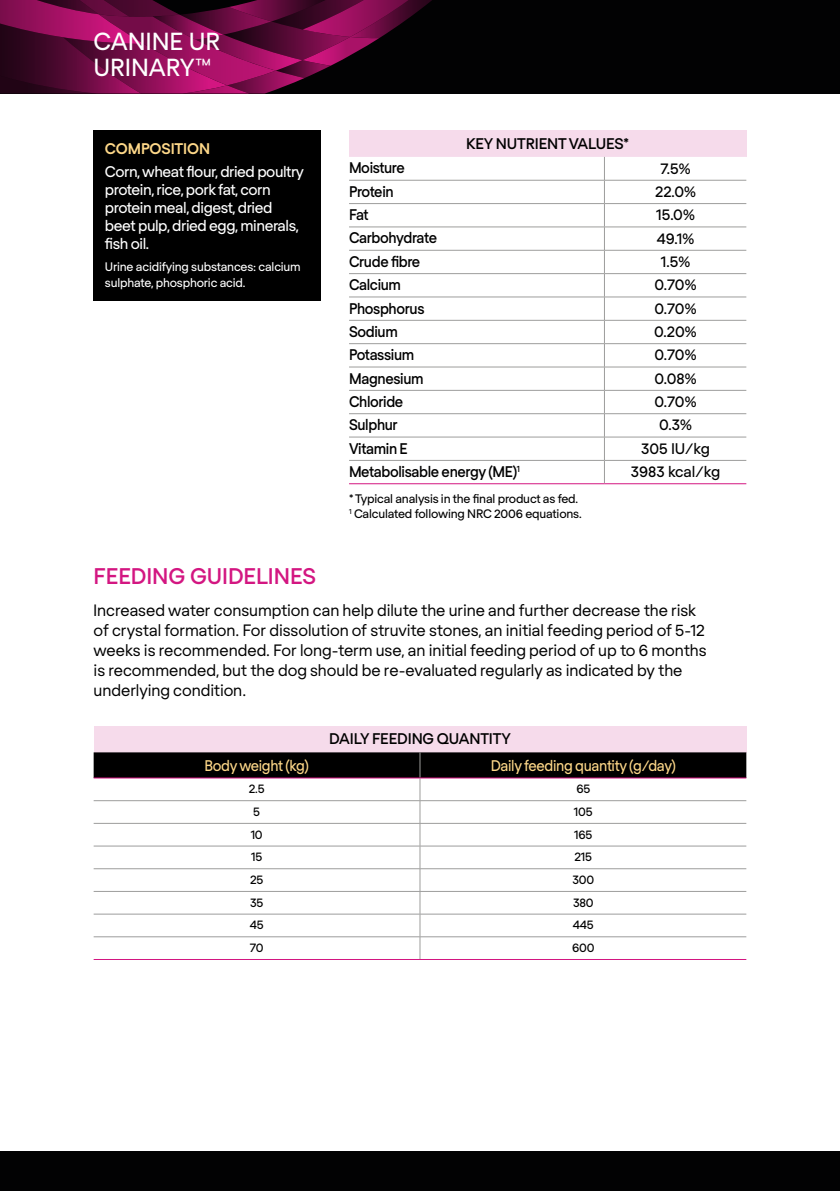
<style>
.page{position:relative;width:840px;height:1191px;background:#fff}
.page>*{position:absolute;margin:0;border:0;box-sizing:border-box;transform-origin:0 0}
.t1{font:24px/26px "Regola Pro";letter-spacing:-.005em;color:#fff}
.t2{font:500 22px "Regola Pro";letter-spacing:-.005em;color:#d31681}
.t3{font:16px/20px "Regola Pro";letter-spacing:-.005em;color:#000}
.t4{font:500 15px "Regola Pro";letter-spacing:-.025em;color:#000;scale:.95 1}
.t5{font:15px/18px "Regola Pro";letter-spacing:-.03em;color:#fff}
.t6{font:15px "Regola Pro";color:#000}
.t7{font:15px "Regola Pro";letter-spacing:-.025em;color:#fed889;scale:.95 1}
.t8{font:500 15px "Regola Pro";letter-spacing:-.025em;color:#000}
.t9{font:700 15px "Regola Pro";letter-spacing:-.01em;color:#fed889}
.t10{font:12px/15px "Regola Pro";letter-spacing:-.015em;color:#000}
.t11{font:12px/16px "Regola Pro";letter-spacing:-.015em;color:#fff}
</style>
<div class="page">
<div style="left:0;top:0;width:839px;height:94px;background:#020203"></div>
<div style="left:94px;top:130px;width:226px;height:170px;background:#000"></div>
<div style="left:349px;top:130px;width:397px;height:27px;background:#f6dbeb"></div>
<svg style="left:349px;top:157px;width:397px;height:303px"></svg>
<hr style="left:349px;top:180px;width:255px;height:1px;background:#9d9d9c">
<hr style="left:604px;top:180px;width:142px;height:1px;background:#9d9d9c">
<hr style="left:349px;top:203px;width:255px;height:1px;background:#9d9d9c">
<hr style="left:604px;top:203px;width:142px;height:1px;background:#9d9d9c">
<hr style="left:349px;top:227px;width:255px;height:1px;background:#9d9d9c">
<hr style="left:604px;top:227px;width:142px;height:1px;background:#9d9d9c">
<hr style="left:349px;top:250px;width:255px;height:1px;background:#9d9d9c">
<hr style="left:604px;top:250px;width:142px;height:1px;background:#9d9d9c">
<hr style="left:349px;top:273px;width:255px;height:1px;background:#9d9d9c">
<hr style="left:604px;top:273px;width:142px;height:1px;background:#9d9d9c">
<hr style="left:349px;top:297px;width:255px;height:1px;background:#9d9d9c">
<hr style="left:604px;top:297px;width:142px;height:1px;background:#9d9d9c">
<hr style="left:349px;top:320px;width:255px;height:1px;background:#9d9d9c">
<hr style="left:604px;top:320px;width:142px;height:1px;background:#9d9d9c">
<hr style="left:349px;top:343px;width:255px;height:1px;background:#9d9d9c">
<hr style="left:604px;top:343px;width:142px;height:1px;background:#9d9d9c">
<hr style="left:349px;top:367px;width:255px;height:1px;background:#9d9d9c">
<hr style="left:604px;top:367px;width:142px;height:1px;background:#9d9d9c">
<hr style="left:349px;top:390px;width:255px;height:1px;background:#9d9d9c">
<hr style="left:604px;top:390px;width:142px;height:1px;background:#9d9d9c">
<hr style="left:349px;top:413px;width:255px;height:1px;background:#9d9d9c">
<hr style="left:604px;top:413px;width:142px;height:1px;background:#9d9d9c">
<hr style="left:349px;top:437px;width:255px;height:1px;background:#9d9d9c">
<hr style="left:604px;top:437px;width:142px;height:1px;background:#9d9d9c">
<hr style="left:349px;top:460px;width:255px;height:1px;background:#9d9d9c">
<hr style="left:604px;top:460px;width:142px;height:1px;background:#9d9d9c">
<svg style="left:603px;top:157px;width:1px;height:303px"></svg>
<hr style="left:349px;top:483px;width:255px;height:1px;background:#d31681">
<hr style="left:604px;top:483px;width:142px;height:1px;background:#d31681">
<div style="left:94px;top:726px;width:652px;height:26px;background:#f6dbeb"></div>
<svg style="left:94px;top:752px;width:652px;height:207px"></svg>
<hr style="left:94px;top:777px;width:326px;height:1px;background:#d31681">
<hr style="left:420px;top:777px;width:326px;height:1px;background:#d31681">
<hr style="left:94px;top:959px;width:326px;height:1px;background:#d31681">
<hr style="left:420px;top:959px;width:326px;height:1px;background:#d31681">
<div style="left:0;top:1151px;width:839px;height:40px;background:#020203"></div>
<svg style="left:0;top:0;width:432px;height:94px"></svg>
<h1 class="t1" style="left:94px;top:27px;width:128px">CANINE UR<br>URINARY™</h1>
<p class="t9" style="left:105px;top:138px;width:106px">COMPOSITION</p>
<p class="t5" style="left:105px;top:162px;width:200px">Corn, wheat flour, dried poultry protein, rice, pork fat, corn protein meal, digest, dried beet pulp, dried egg, minerals, fish oil.</p>
<p class="t11" style="left:105px;top:258px;width:197px">Urine acidifying substances: calcium sulphate, phosphoric acid.</p>
<p class="t8" style="left:466px;top:133px;width:164px">KEY NUTRIENT VALUES*</p>
<p class="t4" style="left:349px;top:158px;width:60px">Moisture</p>
<p class="t6" style="left:660px;top:158px;width:32px">7.5%</p>
<p class="t4" style="left:349px;top:181px;width:48px">Protein</p>
<p class="t6" style="left:654px;top:181px;width:42px">22.0%</p>
<p class="t4" style="left:349px;top:204px;width:22px">Fat</p>
<p class="t6" style="left:655px;top:204px;width:40px">15.0%</p>
<p class="t4" style="left:349px;top:228px;width:94px">Carbohydrate</p>
<p class="t6" style="left:656px;top:228px;width:39px">49.1%</p>
<p class="t4" style="left:349px;top:251px;width:76px">Crude fibre</p>
<p class="t6" style="left:660px;top:251px;width:31px">1.5%</p>
<p class="t4" style="left:349px;top:274px;width:56px">Calcium</p>
<p class="t6" style="left:654px;top:274px;width:43px">0.70%</p>
<p class="t4" style="left:349px;top:298px;width:81px">Phosphorus</p>
<p class="t6" style="left:654px;top:298px;width:43px">0.70%</p>
<p class="t4" style="left:349px;top:321px;width:53px">Sodium</p>
<p class="t6" style="left:654px;top:321px;width:44px">0.20%</p>
<p class="t4" style="left:349px;top:344px;width:70px">Potassium</p>
<p class="t6" style="left:654px;top:344px;width:43px">0.70%</p>
<p class="t4" style="left:349px;top:368px;width:80px">Magnesium</p>
<p class="t6" style="left:654px;top:368px;width:43px">0.08%</p>
<p class="t4" style="left:349px;top:391px;width:59px">Chloride</p>
<p class="t6" style="left:654px;top:391px;width:43px">0.70%</p>
<p class="t4" style="left:349px;top:414px;width:53px">Sulphur</p>
<p class="t6" style="left:658px;top:414px;width:34px">0.3%</p>
<p class="t4" style="left:349px;top:438px;width:63px">Vitamin E</p>
<p class="t6" style="left:640px;top:438px;width:70px">305 IU/kg</p>
<p class="t4" style="left:349px;top:461px;width:181px">Metabolisable energy (ME)<sup>1</sup></p>
<p class="t6" style="left:630px;top:461px;width:91px">3983 kcal/kg</p>
<p class="t10" style="left:349px;top:491px;width:234px">* Typical analysis in the final product as fed.<br><sup>1</sup> Calculated following NRC 2006 equations.</p>
<h2 class="t2" style="left:94px;top:561px;width:224px">FEEDING GUIDELINES</h2>
<p class="t3" style="left:94px;top:599px;width:614px">Increased water consumption can help dilute the urine and further decrease the risk of crystal formation. For dissolution of struvite stones, an initial feeding period of 5-12 weeks is recommended. For long-term use, an initial feeding period of up to 6 months is recommended, but the dog should be re-evaluated regularly as indicated by the underlying condition.</p>
<p class="t8" style="left:329px;top:728px;width:183px">DAILY FEEDING QUANTITY</p>
<p class="t7" style="left:204px;top:755px;width:111px">Body weight (kg)</p>
<p class="t7" style="left:490px;top:755px;width:196px">Daily feeding quantity (g/day)</p>
<p class="t10" style="left:249px;top:780px;width:17px">2.5</p>
<p class="t10" style="left:576px;top:780px;width:15px">65</p>
<p class="t10" style="left:253px;top:803px;width:8px">5</p>
<p class="t10" style="left:573px;top:803px;width:20px">105</p>
<p class="t10" style="left:250px;top:826px;width:14px">10</p>
<p class="t10" style="left:574px;top:826px;width:20px">165</p>
<p class="t10" style="left:251px;top:848px;width:13px">15</p>
<p class="t10" style="left:574px;top:848px;width:19px">215</p>
<p class="t10" style="left:250px;top:871px;width:15px">25</p>
<p class="t10" style="left:572px;top:871px;width:23px">300</p>
<p class="t10" style="left:250px;top:894px;width:15px">35</p>
<p class="t10" style="left:572px;top:894px;width:22px">380</p>
<p class="t10" style="left:249px;top:916px;width:15px">45</p>
<p class="t10" style="left:572px;top:916px;width:23px">445</p>
<p class="t10" style="left:250px;top:939px;width:15px">70</p>
<p class="t10" style="left:571px;top:939px;width:24px">600</p>
</div>
